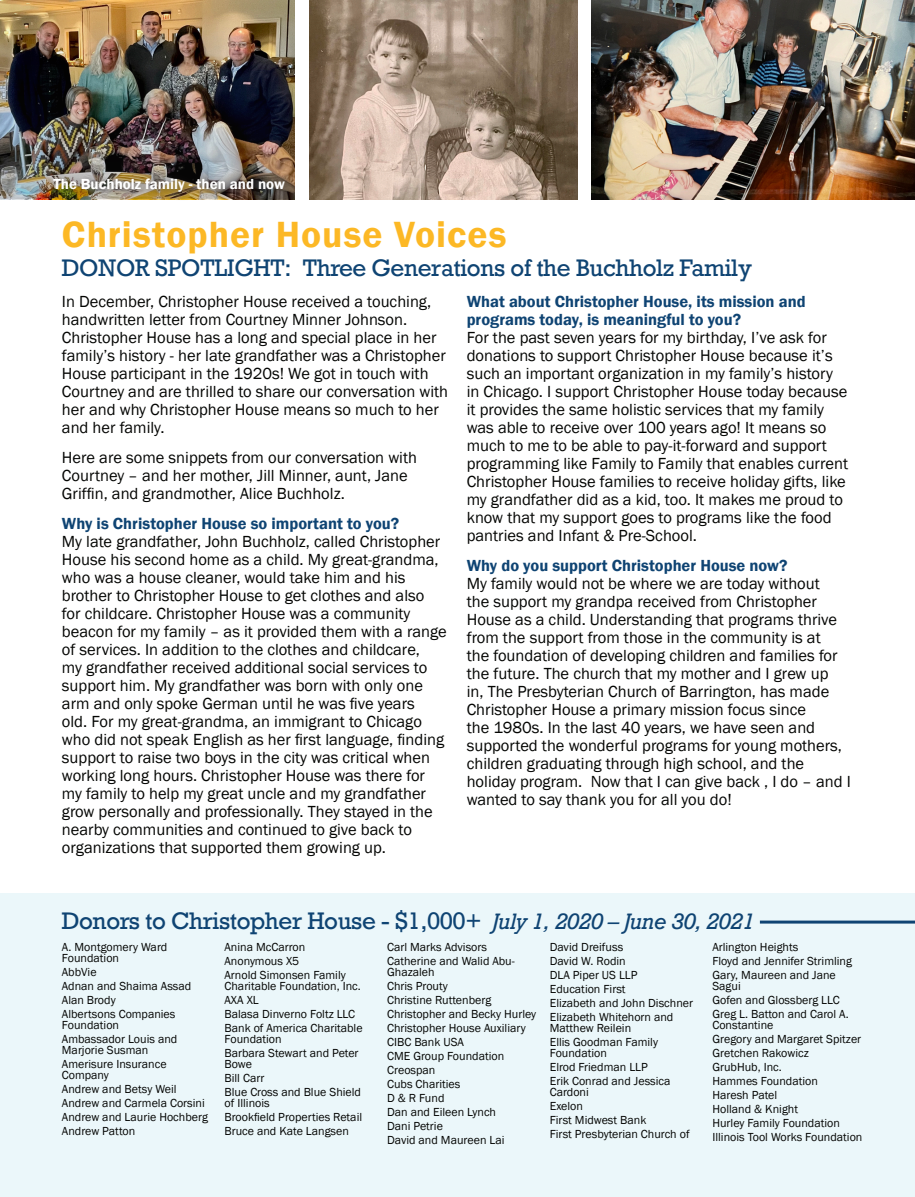
<style>
.page{position:relative;width:915px;height:1197px;background:#fff}
.page>*{position:absolute;margin:0;border:0;box-sizing:border-box;transform-origin:0 0}
.t1{font:600 37.5px "Franklin Gothic";letter-spacing:.025em;color:#fcb825}
.t2{font:22.5px "Rockwell";letter-spacing:-.02em;color:#0f4473}
.t3{font:16.5px/18px "Franklin Gothic";color:#040503}
.t4{font:600 16.5px/18px "Franklin Gothic";color:#0f4473}
.t5{font:600 15px "Franklin Gothic";color:#fff}
.t6{font:12px/10.9px "Franklin Gothic";color:#040503}
.s1{font-style:italic;font-size:21px}
</style>
<div class="page">
<img style="left:0;top:0;width:295px;height:199px">
<img style="left:914px;top:8px;width:1px;height:191px">
<div style="left:0;top:893px;width:915px;height:304px;background:#ebf7fa"></div>
<hr style="left:760px;top:920px;width:155px;height:3px;background:#0f4473">
<img style="left:309px;top:0;width:268px;height:199px">
<img style="left:592px;top:0;width:322px;height:199px">
<div style="left:47px;top:171px;width:249px;height:31px;background:#231f20;opacity:.75"></div>
<svg style="left:913px;top:0;width:2px;height:8px"></svg>
<p class="t5" style="left:54px;top:174px;width:233px">The Buchholz family - then and now</p>
<p class="t1" style="left:62px;top:211px;width:446px">Christopher House Voices</p>
<p class="t2" style="left:62px;top:254px;width:691px">DONOR SPOTLIGHT: Three Generations of the Buchholz Family</p>
<p class="t3" style="left:62px;top:293px;width:388px">In December, Christopher House received a touching, handwritten letter from Courtney Minner Johnson.<br>Christopher House has a long and special place in her family’s history - her late grandfather was a Christopher House participant in the 1920s! We got in touch with Courtney and are thrilled to share our conversation with her and why Christopher House means so much to her and her family.</p>
<p class="t3" style="left:62px;top:449px;width:357px">Here are some snippets from our conversation with<br>Courtney – and her mother, Jill Minner, aunt, Jane<br>Griffin, and grandmother, Alice Buchholz.</p>
<p class="t4" style="left:62px;top:515px;width:339px">Why is Christopher House so important to you?</p>
<p class="t3" style="left:62px;top:533px;width:386px">My late grandfather, John Buchholz, called Christopher House his second home as a child. My great-grandma, who was a house cleaner, would take him and his brother to Christopher House to get clothes and also for childcare. Christopher House was a community beacon for my family – as it provided them with a range of services. In addition to the clothes and childcare,<br>my grandfather received additional social services to support him. My grandfather was born with only one arm and only spoke German until he was five years<br>old. For my great-grandma, an immigrant to Chicago who did not speak English as her first language, finding support to raise two boys in the city was critical when working long hours. Christopher House was there for my family to help my great uncle and my grandfather grow personally and professionally. They stayed in the nearby communities and continued to give back to organizations that supported them growing up.</p>
<p class="t4" style="left:467px;top:293px;width:340px">What about Christopher House, its mission and programs today, is meaningful to you?</p>
<p class="t3" style="left:467px;top:329px;width:383px">For the past seven years for my birthday, I’ve ask for donations to support Christopher House because it’s such an important organization in my family’s history in Chicago. I support Christopher House today because it provides the same holistic services that my family was able to receive over 100 years ago! It means so much to me to be able to pay-it-forward and support programming like Family to Family that enables current Christopher House families to receive holiday gifts, like my grandfather did as a kid, too. It makes me proud to know that my support goes to programs like the food pantries and Infant &amp; Pre-School.</p>
<p class="t4" style="left:467px;top:557px;width:322px">Why do you support Christopher House now?</p>
<p class="t3" style="left:467px;top:575px;width:385px">My family would not be where we are today without<br>the support my grandpa received from Christopher House as a child. Understanding that programs thrive from the support from those in the community is at<br>the foundation of developing children and families for the future. The church that my mother and I grew up<br>in, The Presbyterian Church of Barrington, has made Christopher House a primary mission focus since<br>the 1980s. In the last 40 years, we have seen and supported the wonderful programs for young mothers, children graduating through high school, and the holiday program. Now that I can give back , I do – and I wanted to say thank you for all you do!</p>
<p class="t2" style="left:62px;top:907px;width:694px">Donors to Christopher House - $1,000+ <span class="s1">July 1, 2020 – June 30, 2021</span></p>
<p class="t6" style="left:62px;top:942px;width:107px">A. Montgomery Ward<br>Foundation</p>
<p class="t6" style="left:62px;top:967px;width:36px">AbbVie</p>
<p class="t6" style="left:62px;top:981px;width:131px">Adnan and Shaima Assad</p>
<p class="t6" style="left:62px;top:995px;width:55px">Alan Brody</p>
<p class="t6" style="left:62px;top:1009px;width:115px">Albertsons Companies<br>Foundation</p>
<p class="t6" style="left:62px;top:1034px;width:117px">Ambassador Louis and<br>Marjorie Susman</p>
<p class="t6" style="left:62px;top:1059px;width:106px">Amerisure Insurance<br>Company</p>
<p class="t6" style="left:62px;top:1084px;width:116px">Andrew and Betsy Weil</p>
<p class="t6" style="left:62px;top:1098px;width:144px">Andrew and Carmela Corsini</p>
<p class="t6" style="left:62px;top:1112px;width:147px">Andrew and Laurie Hochberg</p>
<p class="t6" style="left:62px;top:1125px;width:75px">Andrew Patton</p>
<p class="t6" style="left:224px;top:942px;width:82px">Anina McCarron</p>
<p class="t6" style="left:224px;top:956px;width:76px">Anonymous X5</p>
<p class="t6" style="left:224px;top:970px;width:138px">Arnold Simonsen Family<br>Charitable Foundation, Inc.</p>
<p class="t6" style="left:224px;top:995px;width:36px">AXA XL</p>
<p class="t6" style="left:224px;top:1009px;width:132px">Balasa Dinverno Foltz LLC</p>
<p class="t6" style="left:224px;top:1023px;width:140px">Bank of America Charitable<br>Foundation</p>
<p class="t6" style="left:224px;top:1048px;width:135px">Barbara Stewart and Peter<br>Bowe</p>
<p class="t6" style="left:224px;top:1073px;width:41px">Bill Carr</p>
<p class="t6" style="left:224px;top:1087px;width:138px">Blue Cross and Blue Shield of Illinois</p>
<p class="t6" style="left:224px;top:1112px;width:139px">Brookfield Properties Retail</p>
<p class="t6" style="left:224px;top:1125px;width:126px">Bruce and Kate Langsen</p>
<p class="t6" style="left:387px;top:942px;width:101px">Carl Marks Advisors</p>
<p class="t6" style="left:387px;top:956px;width:129px">Catherine and Walid Abu-<br>Ghazaleh</p>
<p class="t6" style="left:387px;top:981px;width:62px">Chris Prouty</p>
<p class="t6" style="left:387px;top:995px;width:106px">Christine Ruttenberg</p>
<p class="t6" style="left:387px;top:1009px;width:150px">Christopher and Becky Hurley</p>
<p class="t6" style="left:387px;top:1023px;width:140px">Christopher House Auxiliary</p>
<p class="t6" style="left:387px;top:1037px;width:78px">CIBC Bank USA</p>
<p class="t6" style="left:387px;top:1051px;width:119px">CME Group Foundation</p>
<p class="t6" style="left:387px;top:1065px;width:50px">Creospan</p>
<p class="t6" style="left:387px;top:1079px;width:75px">Cubs Charities</p>
<p class="t6" style="left:387px;top:1093px;width:59px">D &amp; R Fund</p>
<p class="t6" style="left:387px;top:1107px;width:110px">Dan and Eileen Lynch</p>
<p class="t6" style="left:387px;top:1121px;width:57px">Dani Petrie</p>
<p class="t6" style="left:387px;top:1134px;width:119px">David and Maureen Lai</p>
<p class="t6" style="left:550px;top:942px;width:75px">David Dreifuss</p>
<p class="t6" style="left:550px;top:956px;width:77px">David W. Rodin</p>
<p class="t6" style="left:550px;top:970px;width:89px">DLA Piper US LLP</p>
<p class="t6" style="left:550px;top:984px;width:77px">Education First</p>
<p class="t6" style="left:550px;top:998px;width:145px">Elizabeth and John Dischner</p>
<p class="t6" style="left:550px;top:1012px;width:125px">Elizabeth Whitehorn and<br>Matthew Reilein</p>
<p class="t6" style="left:550px;top:1037px;width:110px">Ellis Goodman Family<br>Foundation</p>
<p class="t6" style="left:550px;top:1062px;width:99px">Elrod Friedman LLP</p>
<p class="t6" style="left:550px;top:1076px;width:122px">Erik Conrad and Jessica<br>Cardoni</p>
<p class="t6" style="left:550px;top:1101px;width:35px">Exelon</p>
<p class="t6" style="left:550px;top:1115px;width:98px">First Midwest Bank</p>
<p class="t6" style="left:550px;top:1128px;width:141px">First Presbyterian Church of</p>
<p class="t6" style="left:712px;top:942px;width:87px">Arlington Heights</p>
<p class="t6" style="left:712px;top:956px;width:141px">Floyd and Jennifer Strimling</p>
<p class="t6" style="left:712px;top:970px;width:125px">Gary, Maureen and Jane<br>Sagui</p>
<p class="t6" style="left:712px;top:995px;width:129px">Gofen and Glossberg LLC</p>
<p class="t6" style="left:712px;top:1009px;width:138px">Greg L. Batton and Carol A.<br>Constantine</p>
<p class="t6" style="left:712px;top:1034px;width:150px">Gregory and Margaret Spitzer</p>
<p class="t6" style="left:712px;top:1048px;width:98px">Gretchen Rakowicz</p>
<p class="t6" style="left:712px;top:1062px;width:71px">GrubHub, Inc.</p>
<p class="t6" style="left:712px;top:1076px;width:107px">Hammes Foundation</p>
<p class="t6" style="left:712px;top:1090px;width:66px">Haresh Patel</p>
<p class="t6" style="left:712px;top:1104px;width:87px">Holland &amp; Knight</p>
<p class="t6" style="left:712px;top:1118px;width:129px">Hurley Family Foundation</p>
<p class="t6" style="left:712px;top:1131px;width:151px">Illinois Tool Works Foundation</p>
</div>
